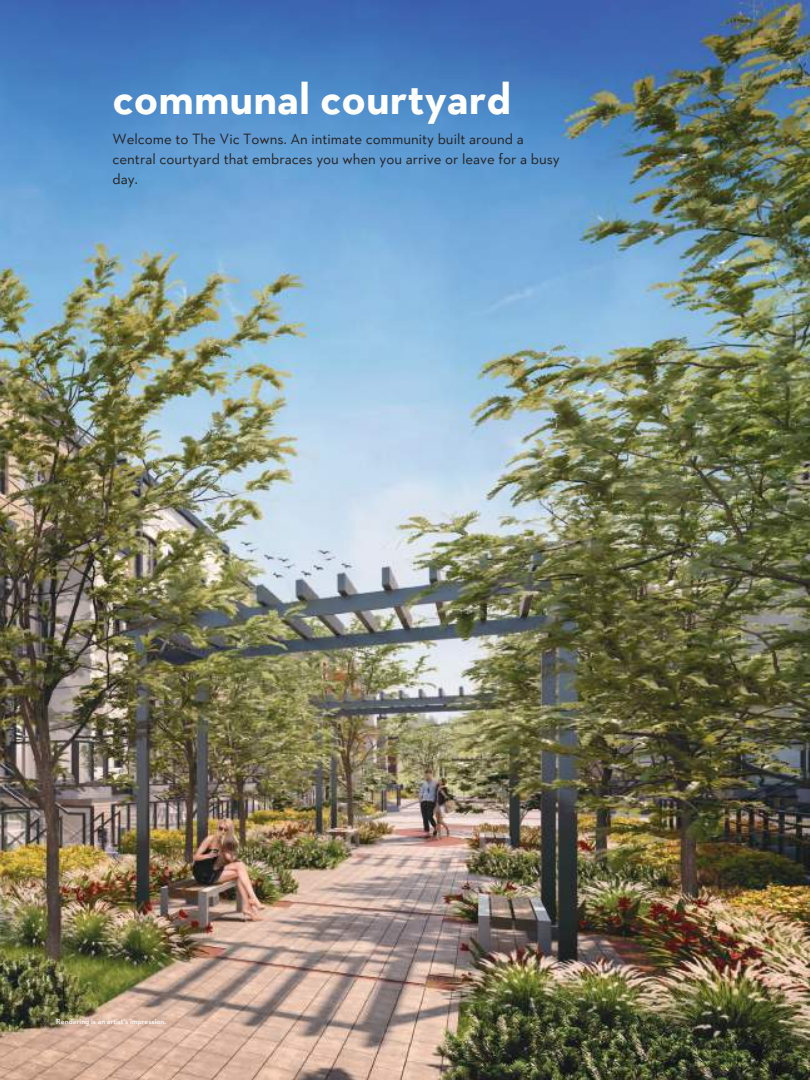
<style>
.page{position:relative;width:810px;height:1080px;background:#fff}
.page>*{position:absolute;margin:0;border:0;box-sizing:border-box;transform-origin:0 0}
.t1{font:700 45px "Neutraface 2 Text";color:#fff}
.t2{font:15px/20px "Neutraface 2 Text";color:#241f1f}
.t3{font:600 7.5px "Neutraface 2 Text";color:#fff}
</style>
<div class="page">
<img style="left:0;top:0;width:810px;height:1080px">
<h1 class="t1" style="left:112px;top:79px;width:400px">communal courtyard</h1>
<p class="t2" style="left:112px;top:130px;width:449px">Welcome to The Vic Towns. An intimate community built around a central courtyard that embraces you when you arrive or leave for a busy day.</p>
<p class="t3" style="left:56px;top:1018px;width:111px">Rendering is an artist’s impression.</p>
</div>
